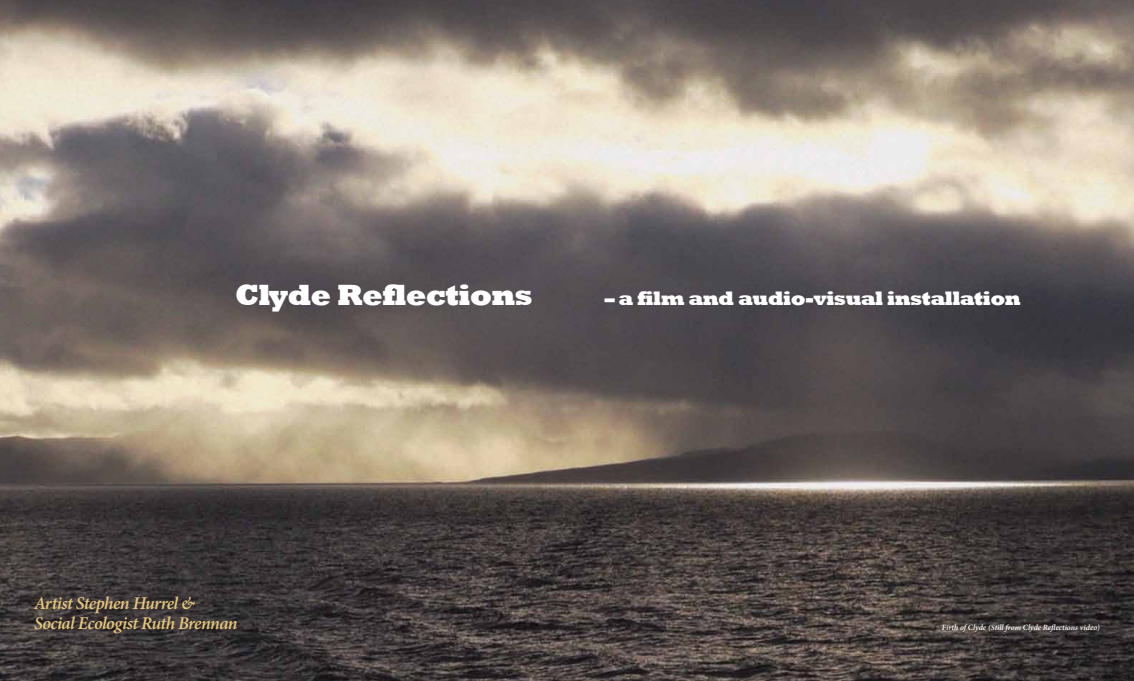
<style>
.page{position:relative;width:1134px;height:681px;background:#fff}
.page>*{position:absolute;margin:0;border:0;box-sizing:border-box;transform-origin:0 0}
.t1{font:800 30px "Rockwell";letter-spacing:-.03em;color:#fff}
.t2{font:800 20px "Rockwell";letter-spacing:-.03em;color:#fff}
.t3{font:italic 600 18px/20px "Minion Pro";letter-spacing:-.035em;color:#e6c67c}
.t4{font:italic 600 8px "Minion Pro";color:#fff}
</style>
<div class="page">
<img style="left:0;top:0;width:1134px;height:680px">
<h1 class="t1" style="left:235px;top:277px;width:299px">Clyde Reflections</h1>
<p class="t2" style="left:605px;top:286px;width:418px">– a film and audio-visual installation</p>
<p class="t3" style="left:34px;top:592px;width:205px">Artist Stephen Hurrel &amp;<br>Social Ecologist Ruth Brennan</p>
<p class="t4" style="left:942px;top:621px;width:160px">Firth of Clyde (Still from Clyde Reflections video)</p>
</div>
